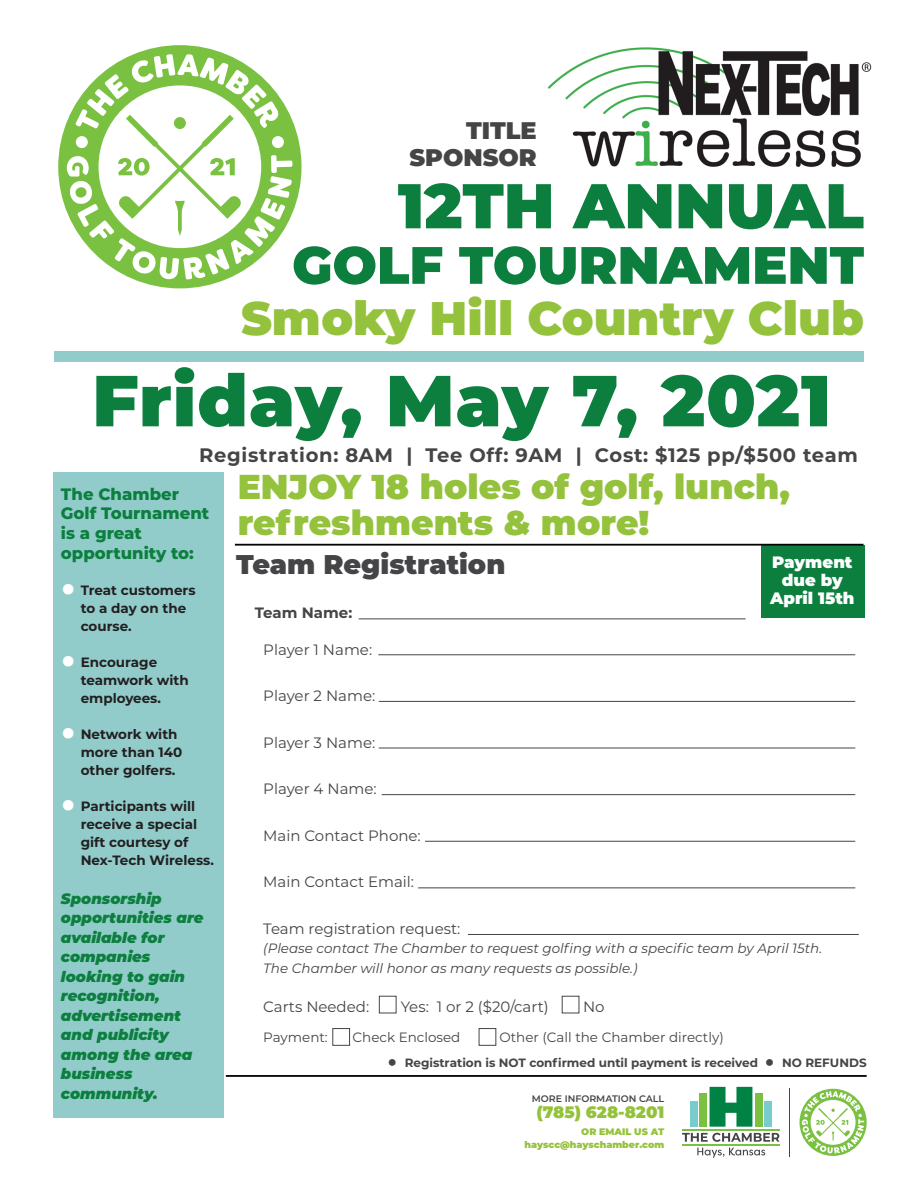
<style>
.page{position:relative;width:918px;height:1188px;background:#fff}
.page>*{position:absolute;margin:0;border:0;box-sizing:border-box;transform-origin:0 0}
.t1{font:900 72.15px "Montserrat";letter-spacing:.015em;color:#0c7f3f}
.t2{font:900 63.15px "Montserrat";color:#0c7f3f}
.t3{font:900 52.5px "Montserrat";color:#0c7f3f}
.t4{font:900 47.1px "Montserrat";color:#95c23c}
.t5{font:900 34.5px/36px "Montserrat";color:#95c23c}
.t6{font:900 27.15px "Montserrat";color:#454548}
.t7{font:900 24px/27px "Montserrat";color:#454548;text-align:right}
.t8{font:700 19.5px "Montserrat";letter-spacing:.035em;color:#454548}
.t9{font:900 16.65px "Montserrat";color:#95c23c}
.t10{font:800 16.5px/19.8px "Montserrat";color:#0c7f3f}
.t11{font:900 16.5px/18px "Montserrat";color:#fff;text-align:center}
.t12{font:15px "Montserrat";color:#454548}
.t13{font:italic 900 15px/19.5px "Montserrat";color:#0c7f3f}
.t14{font:700 15px "Montserrat";color:#454548}
.t15{font:700 13.5px/18px "Montserrat";color:#231f20}
.t16{font:italic 13.5px/19.5px "Montserrat";color:#454548}
.t17{font:13.5px "Montserrat";color:#454548}
.t18{font:700 12px "Montserrat";color:#454548}
.t19{font:900 9.45px/13px "Montserrat";color:#95c23c;text-align:right}
.t20{font:600 9.45px "Montserrat";color:#454548}
.s1{font-size:42px;color:#fff}
.s2{font-size:27px}
</style>
<div class="page">
<div style="left:53px;top:473px;width:171px;height:645px;background:#92ccca"></div>
<div style="left:54px;top:351px;width:809px;height:11px;background:#92ccca"></div>
<div style="left:761px;top:545px;width:103px;height:72px;background:#0c7f3f"></div>
<hr style="left:235px;top:544px;width:629px;height:2px;background:#040503">
<hr style="left:226px;top:1075px;width:641px;height:2px;background:#040503">
<div style="left:379px;top:996px;width:17px;height:17px;border:1px solid #454548"></div>
<div style="left:562px;top:996px;width:17px;height:17px;border:1px solid #454548"></div>
<div style="left:332px;top:1028px;width:18px;height:18px;border:1px solid #454548"></div>
<div style="left:479px;top:1028px;width:17px;height:18px;border:1px solid #454548"></div>
<hr style="left:359px;top:619px;width:387px;height:1px;background:#454548">
<hr style="left:378px;top:654px;width:477px;height:1px;background:#454548">
<hr style="left:382px;top:794px;width:473px;height:1px;background:#454548">
<hr style="left:379px;top:748px;width:476px;height:1px;background:#454548">
<hr style="left:379px;top:701px;width:476px;height:1px;background:#454548">
<hr style="left:418px;top:887px;width:437px;height:1px;background:#454548">
<hr style="left:425px;top:841px;width:430px;height:1px;background:#454548">
<div style="left:58px;top:45px;width:244px;height:243px;background:#7ac142;border-radius:50%"></div>
<svg style="left:67px;top:54px;width:225px;height:226px"></svg>
<div style="left:699px;top:1093px;width:8px;height:34px;background:#7ac142"></div>
<div style="left:690px;top:1101px;width:7px;height:26px;background:#78cccc"></div>
<div style="left:755px;top:1093px;width:8px;height:34px;background:#7ac142"></div>
<div style="left:764px;top:1101px;width:8px;height:26px;background:#78cccc"></div>
<svg style="left:710px;top:1087px;width:42px;height:40px"></svg>
<svg style="left:697px;top:1148px;width:68px;height:10px"></svg>
<svg style="left:682px;top:1133px;width:98px;height:9px"></svg>
<hr style="left:682px;top:1129px;width:98px;height:1px;background:#7ac142">
<hr style="left:682px;top:1144px;width:98px;height:2px;background:#7ac142">
<hr style="left:790px;top:1088px;width:1px;height:69px;background:#454548">
<svg style="left:800px;top:1089px;width:67px;height:67px"></svg>
<svg style="left:802px;top:1091px;width:62px;height:62px"></svg>
<img style="left:548px;top:47px;width:324px;height:120px">
<hr style="left:468px;top:934px;width:391px;height:1px;background:#454548">
<h3 class="t7" style="left:410px;top:116px;width:129px">TITLE<br>SPONSOR</h3>
<h2 class="t2" style="left:398px;top:158px;width:468px">12TH ANNUAL</h2>
<h3 class="t3" style="left:292px;top:226px;width:573px">GOLF TOURNAMENT</h3>
<h3 class="t4" style="left:241px;top:283px;width:625px">Smoky Hill Country Club</h3>
<h1 class="t1" style="left:92px;top:347px;width:740px">Friday, May 7, 2021</h1>
<h3 class="t8" style="left:199px;top:441px;width:660px">Registration: 8AM | Tee Off: 9AM | Cost: $125 pp/$500 team</h3>
<h3 class="t5" style="left:238px;top:467px;width:554px">ENJOY 18 holes of golf, lunch, refreshments &amp; more!</h3>
<h3 class="t6" style="left:236px;top:544px;width:271px">Team Registration</h3>
<p class="t10" style="left:61px;top:483px;width:150px">The Chamber<br>Golf Tournament is a great opportunity to:</p>
<p class="t15" style="left:81px;top:580px;width:116px;text-indent:-20px"><span class="s1">•</span> Treat customers to a day on the course.</p>
<p class="t15" style="left:81px;top:652px;width:110px;text-indent:-20px"><span class="s1">•</span> Encourage teamwork with employees.</p>
<p class="t15" style="left:81px;top:724px;width:103px;text-indent:-20px"><span class="s1">•</span> Network with more than 140 other golfers.</p>
<p class="t15" style="left:81px;top:796px;width:135px;text-indent:-20px"><span class="s1">•</span> Participants will receive a special gift courtesy of<br>Nex-Tech Wireless.</p>
<p class="t13" style="left:61px;top:888px;width:144px">Sponsorship opportunities are available for companies looking to gain recognition, advertisement and publicity among the area business community.</p>
<p class="t11" style="left:770px;top:552px;width:86px">Payment due by<br>April 15th</p>
<p class="t14" style="left:255px;top:602px;width:99px">Team Name:</p>
<p class="t12" style="left:263px;top:639px;width:110px">Player 1 Name:</p>
<p class="t12" style="left:263px;top:686px;width:114px">Player 2 Name:</p>
<p class="t12" style="left:263px;top:732px;width:114px">Player 3 Name:</p>
<p class="t12" style="left:263px;top:779px;width:115px">Player 4 Name:</p>
<p class="t12" style="left:263px;top:825px;width:159px">Main Contact Phone:</p>
<p class="t12" style="left:263px;top:872px;width:152px">Main Contact Email:</p>
<p class="t12" style="left:263px;top:918px;width:199px">Team registration request:</p>
<p class="t16" style="left:263px;top:938px;width:561px">(Please contact The Chamber to request golfing with a specific team by April 15th.<br>The Chamber will honor as many requests as possible.)</p>
<p class="t12" style="left:263px;top:996px;width:108px">Carts Needed:</p>
<p class="t12" style="left:401px;top:996px;width:150px">Yes: 1 or 2 ($20/cart)</p>
<p class="t12" style="left:583px;top:996px;width:23px">No</p>
<p class="t17" style="left:263px;top:1028px;width:66px">Payment:</p>
<p class="t17" style="left:353px;top:1028px;width:109px">Check Enclosed</p>
<p class="t17" style="left:499px;top:1028px;width:226px">Other (Call the Chamber directly)</p>
<p class="t18" style="left:387px;top:1055px;width:372px"><span class="s2">•</span> Registration is NOT confirmed until payment is received</p>
<p class="t18" style="left:765px;top:1055px;width:103px"><span class="s2">•</span> NO REFUNDS</p>
<p class="t20" style="left:532px;top:1092px;width:134px">MORE INFORMATION CALL</p>
<p class="t9" style="left:536px;top:1100px;width:129px">(785) 628-8201</p>
<p class="t19" style="left:525px;top:1124px;width:141px">OR EMAIL US AT hayscc@hayschamber.com</p>
</div>
